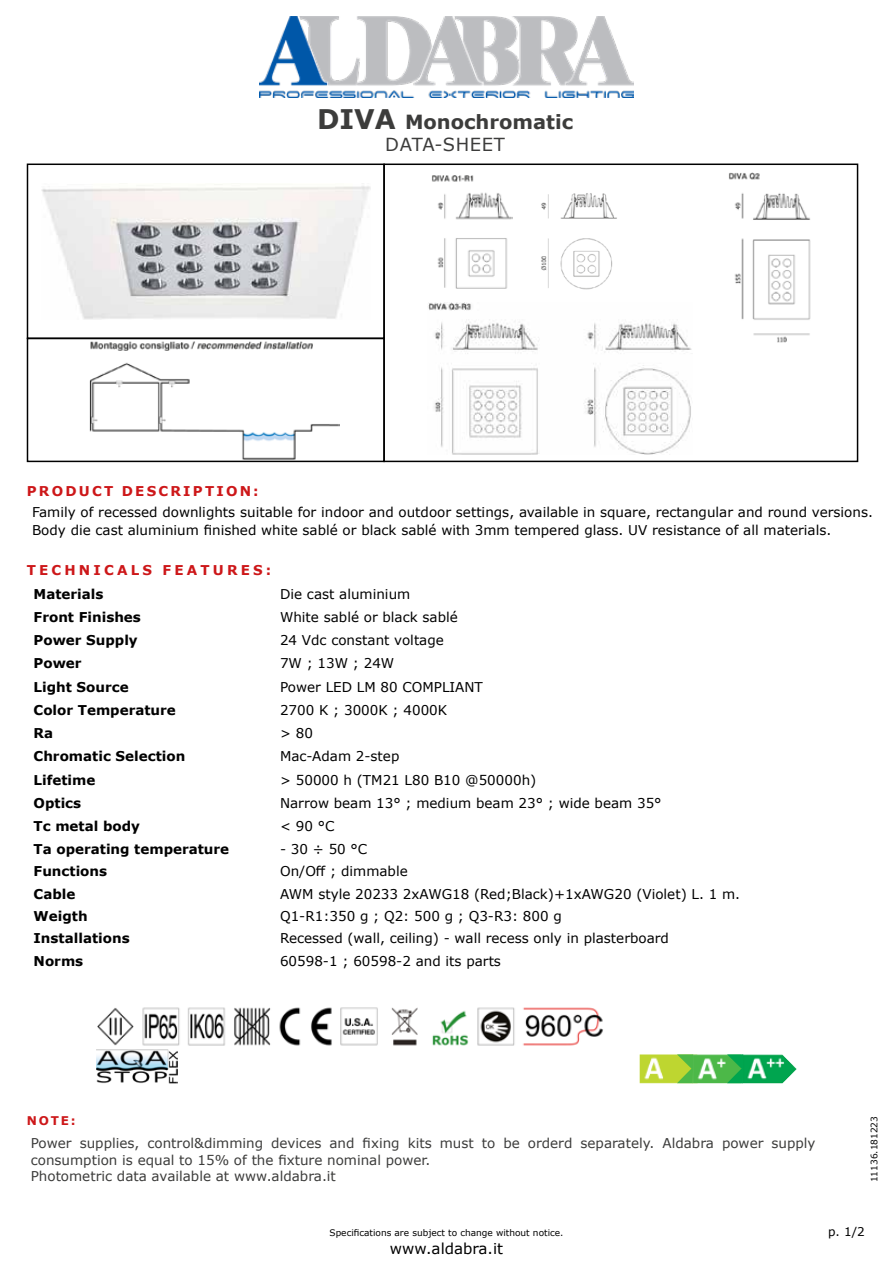
<style>
.page{position:relative;width:893px;height:1263px;background:#fff}
.page>*{position:absolute;margin:0;border:0;box-sizing:border-box;transform-origin:0 0}
.t1{font:700 19.5px "Verdana";color:#3c3c3b}
.t2{font:18px "Verdana";letter-spacing:.035em;color:#3c3c3b}
.t3{font:15px "Verdana";color:#000}
.t4{font:13.5px/18px "Verdana";color:#000}
.t5{font:13.5px/16.2px "Verdana";color:#3c3c3b}
.t6{font:700 13.5px "Verdana";color:#000}
.t7{font:700 13.5px "Verdana";letter-spacing:.165em;color:#cd1719}
.t8{font:700 13.5px "Verdana";letter-spacing:.235em;color:#cd1719}
.t9{font:700 12px "Verdana";color:#cd1719}
.t10{font:12px "Verdana";color:#000}
.t11{font:9px "Verdana";color:#000}
.s1{font-size:27px}
</style>
<div class="page">
<img style="left:259px;top:17px;width:374px;height:80px">
<img style="left:729px;top:172px;width:82px;height:171px">
<img style="left:428px;top:303px;width:264px;height:152px">
<img style="left:432px;top:175px;width:81px;height:113px">
<img style="left:541px;top:193px;width:76px;height:97px">
<div style="left:383px;top:164px;width:475px;height:298px;border:2px solid #000"></div>
<img style="left:41px;top:184px;width:329px;height:135px">
<div style="left:27px;top:164px;width:358px;height:175px;border:2px solid #000"></div>
<img style="left:89px;top:341px;width:250px;height:118px">
<div style="left:27px;top:338px;width:358px;height:124px;border:2px solid #000"></div>
<img style="left:640px;top:1054px;width:37px;height:29px">
<img style="left:693px;top:1054px;width:34px;height:29px">
<svg style="left:677px;top:1054px;width:16px;height:29px"></svg>
<img style="left:743px;top:1054px;width:54px;height:29px">
<svg style="left:727px;top:1054px;width:16px;height:29px"></svg>
<img style="left:97px;top:1007px;width:506px;height:39px">
<img style="left:96px;top:1049px;width:81px;height:34px">
<h1 class="t1" style="left:317px;top:108px;width:258px"><span class="s1">DIVA</span> Monochromatic</h1>
<h2 class="t2" style="left:385px;top:132px;width:121px">DATA-SHEET</h2>
<p class="t7" style="left:27px;top:481px;width:233px">PRODUCT DESCRIPTION:</p>
<p class="t4" style="left:32px;top:502px;width:842px">Family of recessed downlights suitable for indoor and outdoor settings, available in square, rectangular and round versions.<br>Body die cast aluminium finished white sablé or black sablé with 3mm tempered glass. UV resistance of all materials.</p>
<p class="t8" style="left:27px;top:561px;width:246px">TECHNICALS FEATURES:</p>
<p class="t6" style="left:34px;top:584px;width:71px">Materials</p>
<p class="t4" style="left:280px;top:585px;width:132px">Die cast aluminium</p>
<p class="t6" style="left:34px;top:607px;width:109px">Front Finishes</p>
<p class="t4" style="left:280px;top:608px;width:179px">White sablé or black sablé</p>
<p class="t6" style="left:34px;top:631px;width:106px">Power Supply</p>
<p class="t4" style="left:280px;top:631px;width:165px">24 Vdc constant voltage</p>
<p class="t6" style="left:34px;top:654px;width:50px">Power</p>
<p class="t4" style="left:280px;top:654px;width:116px">7W ; 13W ; 24W</p>
<p class="t6" style="left:34px;top:677px;width:97px">Light Source</p>
<p class="t4" style="left:280px;top:677px;width:204px">Power LED LM 80 COMPLIANT</p>
<p class="t6" style="left:34px;top:700px;width:144px">Color Temperature</p>
<p class="t4" style="left:280px;top:701px;width:169px">2700 K ; 3000K ; 4000K</p>
<p class="t6" style="left:34px;top:724px;width:21px">Ra</p>
<p class="t4" style="left:280px;top:724px;width:34px">&gt; 80</p>
<p class="t6" style="left:34px;top:747px;width:153px">Chromatic Selection</p>
<p class="t4" style="left:280px;top:747px;width:121px">Mac-Adam 2-step</p>
<p class="t6" style="left:34px;top:770px;width:63px">Lifetime</p>
<p class="t4" style="left:280px;top:770px;width:258px">&gt; 50000 h (TM21 L80 B10 @50000h)</p>
<p class="t6" style="left:34px;top:793px;width:49px">Optics</p>
<p class="t4" style="left:280px;top:794px;width:383px">Narrow beam 13° ; medium beam 23° ; wide beam 35°</p>
<p class="t6" style="left:34px;top:817px;width:108px">Tc metal body</p>
<p class="t4" style="left:280px;top:817px;width:56px">&lt; 90 °C</p>
<p class="t6" style="left:34px;top:839px;width:197px">Ta operating temperature</p>
<p class="t4" style="left:280px;top:840px;width:89px">- 30 ÷ 50 °C</p>
<p class="t6" style="left:34px;top:862px;width:75px">Functions</p>
<p class="t4" style="left:280px;top:862px;width:129px">On/Off ; dimmable</p>
<p class="t6" style="left:34px;top:884px;width:43px">Cable</p>
<p class="t4" style="left:280px;top:884px;width:462px">AWM style 20233 2xAWG18 (Red;Black)+1xAWG20 (Violet) L. 1 m.</p>
<p class="t6" style="left:34px;top:906px;width:56px">Weigth</p>
<p class="t4" style="left:280px;top:907px;width:283px">Q1-R1:350 g ; Q2: 500 g ; Q3-R3: 800 g</p>
<p class="t6" style="left:34px;top:929px;width:98px">Installations</p>
<p class="t4" style="left:280px;top:929px;width:390px">Recessed (wall, ceiling) - wall recess only in plasterboard</p>
<p class="t6" style="left:34px;top:951px;width:51px">Norms</p>
<p class="t4" style="left:280px;top:951px;width:222px">60598-1 ; 60598-2 and its parts</p>
<p class="t9" style="left:27px;top:1112px;width:50px">NOTE:</p>
<p class="t5" style="left:31px;top:1135px;width:786px">Power supplies, control&amp;dimming devices and fixing kits must to be orderd separately. Aldabra power supply consumption is equal to 15% of the fixture nominal power.<br>Photometric data available at www.aldabra.it</p>
<p class="t11" style="left:868px;top:1182px;width:68px;rotate:-90deg">11136.181223</p>
<p class="t11" style="left:330px;top:1226px;width:235px">Specifications are subject to change without notice.</p>
<p class="t3" style="left:390px;top:1238px;width:115px">www.aldabra.it</p>
<p class="t10" style="left:828px;top:1223px;width:38px">p. 1/2</p>
</div>
